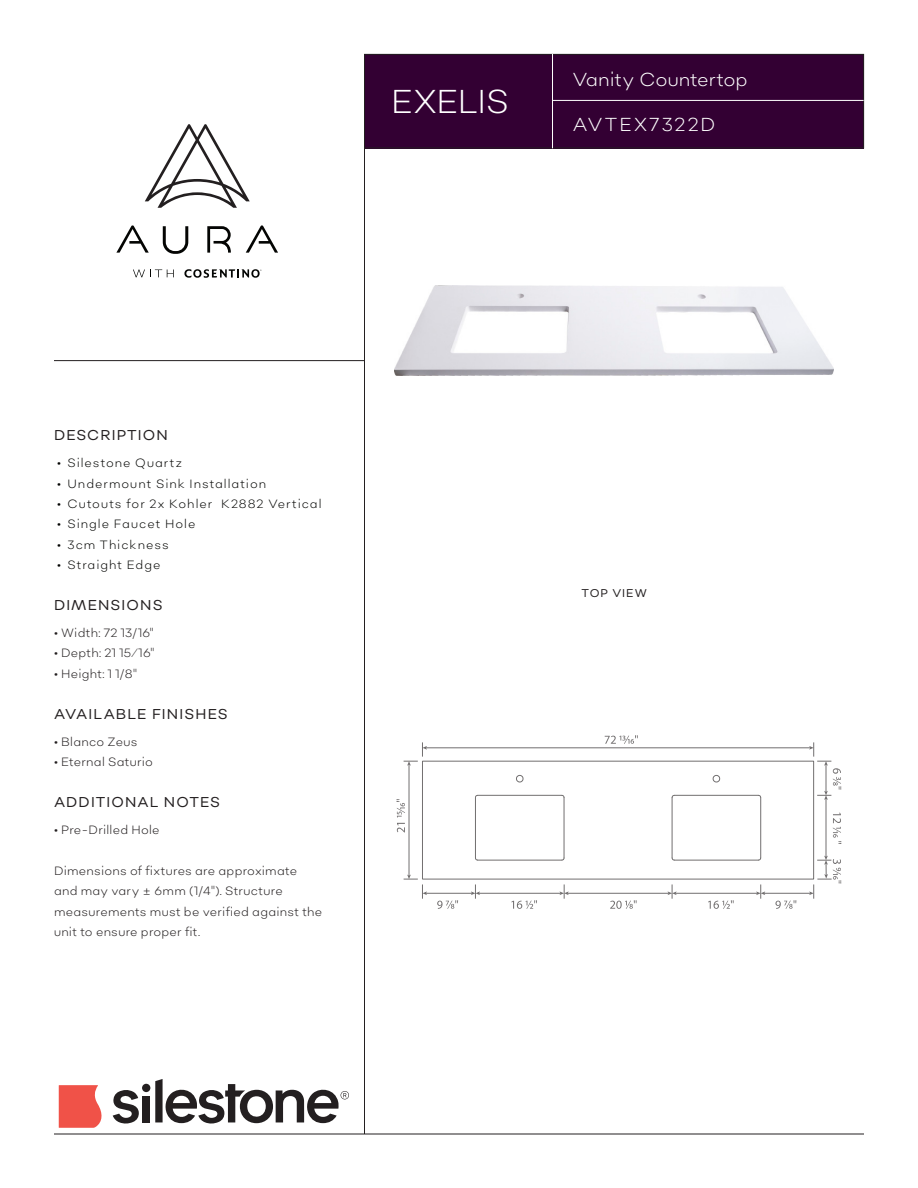
<style>
.page{position:relative;width:918px;height:1188px;background:#fff}
.page>*{position:absolute;margin:0;border:0;box-sizing:border-box;transform-origin:0 0}
.t1{font:300 33px "Sonny Gothic";color:#fff}
.t2{font:300 18.75px "Sonny Gothic";letter-spacing:.015em;color:#fff}
.t3{font:300 18.75px "Sonny Gothic";letter-spacing:.115em;color:#fff}
.t4{font:14.25px "Sonny Gothic";letter-spacing:.08em;color:#231f20}
.t5{font:300 12px/20.4px "Sonny Gothic";letter-spacing:.02em;color:#231f20}
.t6{font:300 12px "Sonny Gothic";letter-spacing:.085em;color:#040503}
.t7{font:11.25px "Sonny Gothic";letter-spacing:.09em;color:#231f20}
</style>
<div class="page">
<div style="left:364px;top:54px;width:500px;height:94px;background:#303"></div>
<div style="left:364px;top:54px;width:500px;height:94px;border:1px solid #231f20"></div>
<hr style="left:552px;top:54px;width:1px;height:94px;background:#fff">
<hr style="left:553px;top:100px;width:311px;height:1px;background:#fff">
<hr style="left:54px;top:360px;width:311px;height:1px;background:#231f20">
<hr style="left:364px;top:54px;width:1px;height:1080px;background:#231f20">
<hr style="left:54px;top:1134px;width:810px;height:1px;background:#231f20">
<svg style="left:145px;top:124px;width:105px;height:84px"></svg>
<svg style="left:133px;top:270px;width:41px;height:7px"></svg>
<svg style="left:184px;top:269px;width:78px;height:9px"></svg>
<svg style="left:163px;top:226px;width:25px;height:28px"></svg>
<svg style="left:207px;top:226px;width:24px;height:27px"></svg>
<svg style="left:116px;top:225px;width:33px;height:28px"></svg>
<svg style="left:246px;top:225px;width:32px;height:28px"></svg>
<svg style="left:113px;top:1090px;width:26px;height:34px"></svg>
<div style="left:143px;top:1096px;width:7px;height:26px;background:#231f20"></div>
<div style="left:142px;top:1084px;width:8px;height:8px;background:#231f20;border-radius:50%"></div>
<svg style="left:155px;top:1079px;width:194px;height:45px"></svg>
<svg style="left:59px;top:1085px;width:43px;height:43px;background:#f1635a"></svg>
<img style="left:395px;top:286px;width:439px;height:89px">
<svg style="left:422px;top:761px;width:392px;height:119px"></svg>
<hr style="left:475px;top:797px;width:1px;height:61px;background:#231f20">
<svg style="left:475px;top:857px;width:3px;height:4px"></svg>
<hr style="left:478px;top:860px;width:84px;height:1px;background:#231f20">
<svg style="left:561px;top:857px;width:4px;height:4px"></svg>
<hr style="left:564px;top:797px;width:1px;height:61px;background:#231f20">
<svg style="left:561px;top:795px;width:4px;height:3px"></svg>
<hr style="left:674px;top:795px;width:85px;height:1px;background:#231f20">
<hr style="left:672px;top:797px;width:1px;height:61px;background:#231f20">
<hr style="left:674px;top:860px;width:85px;height:1px;background:#231f20">
<hr style="left:760px;top:797px;width:1px;height:61px;background:#231f20">
<svg style="left:397px;top:799px;width:8px;height:33px"></svg>
<hr style="left:409px;top:764px;width:1px;height:112px;background:#231f20">
<svg style="left:610px;top:900px;width:27px;height:9px"></svg>
<svg style="left:511px;top:900px;width:26px;height:9px"></svg>
<hr style="left:567px;top:893px;width:102px;height:1px;background:#231f20">
<svg style="left:437px;top:900px;width:21px;height:9px"></svg>
<hr style="left:426px;top:893px;width:46px;height:1px;background:#231f20">
<hr style="left:479px;top:893px;width:82px;height:1px;background:#231f20">
<svg style="left:559px;top:884px;width:10px;height:15px"></svg>
<svg style="left:708px;top:900px;width:26px;height:9px"></svg>
<hr style="left:675px;top:893px;width:82px;height:1px;background:#231f20">
<svg style="left:668px;top:884px;width:9px;height:15px"></svg>
<svg style="left:404px;top:875px;width:23px;height:24px"></svg>
<svg style="left:471px;top:884px;width:9px;height:15px"></svg>
<svg style="left:775px;top:900px;width:21px;height:9px"></svg>
<hr style="left:764px;top:893px;width:46px;height:1px;background:#231f20">
<svg style="left:756px;top:884px;width:9px;height:15px"></svg>
<svg style="left:833px;top:813px;width:8px;height:31px"></svg>
<hr style="left:826px;top:799px;width:1px;height:58px;background:#231f20">
<svg style="left:809px;top:856px;width:32px;height:43px"></svg>
<svg style="left:605px;top:735px;width:33px;height:9px"></svg>
<hr style="left:426px;top:748px;width:384px;height:1px;background:#231f20">
<svg style="left:809px;top:742px;width:32px;height:58px"></svg>
<svg style="left:404px;top:742px;width:23px;height:24px"></svg>
<svg style="left:516px;top:775px;width:204px;height:7px"></svg>
<p class="t1" style="left:391px;top:81px;width:119px">EXELIS</p>
<p class="t2" style="left:573px;top:67px;width:177px">Vanity Countertop</p>
<p class="t3" style="left:573px;top:112px;width:144px">AVTEX7322D</p>
<p class="t4" style="left:54px;top:426px;width:115px">DESCRIPTION</p>
<p class="t6" style="left:57px;top:455px;width:126px">• Silestone Quartz</p>
<p class="t6" style="left:57px;top:476px;width:211px">• Undermount Sink Installation</p>
<p class="t6" style="left:57px;top:496px;width:266px">• Cutouts for 2x Kohler K2882 Vertical</p>
<p class="t6" style="left:57px;top:516px;width:140px">• Single Faucet Hole</p>
<p class="t6" style="left:57px;top:537px;width:113px">• 3cm Thickness</p>
<p class="t6" style="left:57px;top:557px;width:105px">• Straight Edge</p>
<p class="t4" style="left:54px;top:596px;width:110px">DIMENSIONS</p>
<p class="t5" style="left:54px;top:622px;width:101px">• Width: 72 13/16"</p>
<p class="t5" style="left:54px;top:643px;width:102px">• Depth: 21 15⁄16"</p>
<p class="t5" style="left:54px;top:663px;width:84px">• Height: 1 1/8"</p>
<p class="t4" style="left:54px;top:705px;width:175px">AVAILABLE FINISHES</p>
<p class="t5" style="left:54px;top:731px;width:85px">• Blanco Zeus</p>
<p class="t5" style="left:54px;top:752px;width:101px">• Eternal Saturio</p>
<p class="t4" style="left:54px;top:793px;width:168px">ADDITIONAL NOTES</p>
<p class="t5" style="left:54px;top:820px;width:107px">• Pre-Drilled Hole</p>
<p class="t5" style="left:54px;top:860px;width:270px">Dimensions of fixtures are approximate and may vary ± 6mm (1/4"). Structure measurements must be verified against the unit to ensure proper fit.</p>
<p class="t7" style="left:582px;top:586px;width:67px">TOP VIEW</p>
</div>
